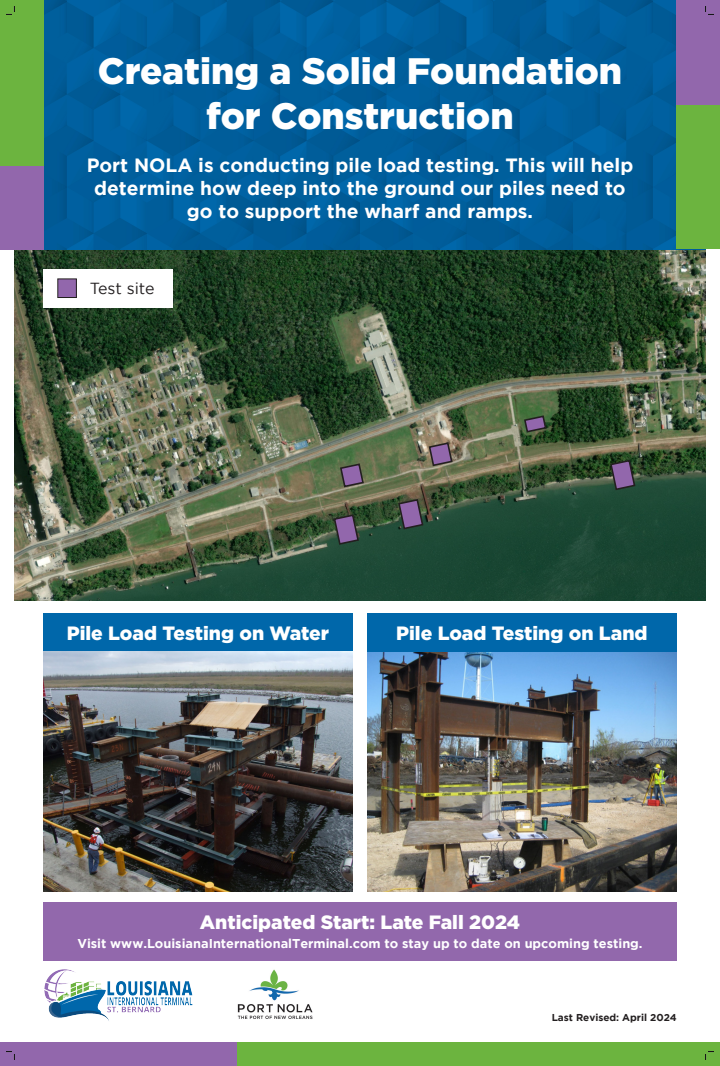
<style>
.page{position:relative;width:720px;height:1066px;background:#fff}
.page>*{position:absolute;margin:0;border:0;box-sizing:border-box;transform-origin:0 0}
.t1{font:900 36.8px/44.2px "Gotham";color:#fff;text-align:center}
.t2{font:900 19.24px "Gotham";color:#fff}
.t3{font:700 19.2px/23px "Gotham";color:#fff;text-align:center}
.t4{font:16px "Gotham";letter-spacing:-.005em;color:#231f20}
.t5{font:700 12.8px "Gotham";color:#fff}
.t6{font:700 10px "Gotham";color:#231f20}
</style>
<div class="page">
<img style="left:14px;top:250px;width:692px;height:350px">
<div style="left:43px;top:613px;width:309px;height:39px;background:#0067aa"></div>
<svg style="left:43px;top:0;width:663px;height:250px;background:#005e9b"></svg>
<img style="left:44px;top:969px;width:149px;height:52px">
<img style="left:237px;top:969px;width:76px;height:50px">
<div style="left:0;top:1043px;width:238px;height:23px;background:#9267ac"></div>
<div style="left:238px;top:1043px;width:482px;height:23px;background:#6cb43f"></div>
<div style="left:0;top:0;width:43px;height:166px;background:#6cb43f"></div>
<div style="left:0;top:166px;width:43px;height:84px;background:#9267ac"></div>
<div style="left:677px;top:105px;width:43px;height:144px;background:#6cb43f"></div>
<div style="left:677px;top:0;width:43px;height:105px;background:#9267ac"></div>
<img style="left:43px;top:652px;width:310px;height:240px">
<img style="left:367px;top:652px;width:310px;height:240px">
<div style="left:367px;top:613px;width:309px;height:39px;background:#0067aa"></div>
<div style="left:43px;top:902px;width:634px;height:58px;background:#9268ac"></div>
<div style="left:43px;top:269px;width:130px;height:38px;background:#fff"></div>
<svg style="left:339px;top:462px;width:26px;height:26px"></svg>
<svg style="left:333px;top:513px;width:27px;height:33px"></svg>
<svg style="left:397px;top:498px;width:27px;height:32px"></svg>
<svg style="left:609px;top:459px;width:27px;height:32px"></svg>
<svg style="left:428px;top:441px;width:26px;height:26px"></svg>
<svg style="left:523px;top:414px;width:24px;height:19px"></svg>
<div style="left:58px;top:279px;width:18px;height:18px;background:#9267ac"></div>
<div style="left:57px;top:278px;width:20px;height:20px;border:1px solid #231f20"></div>
<svg style="left:6px;top:6px;width:9px;height:9px"></svg>
<svg style="left:6px;top:1051px;width:9px;height:9px"></svg>
<svg style="left:705px;top:6px;width:9px;height:9px"></svg>
<svg style="left:705px;top:1051px;width:9px;height:9px"></svg>
<p class="t1" style="left:98px;top:48px;width:526px">Creating a Solid Foundation for Construction</p>
<p class="t3" style="left:87px;top:153px;width:548px">Port NOLA is conducting pile load testing. This will help determine how deep into the ground our piles need to go to support the wharf and ramps.</p>
<p class="t4" style="left:90px;top:279px;width:66px">Test site</p>
<p class="t2" style="left:67px;top:622px;width:264px">Pile Load Testing on Water</p>
<p class="t2" style="left:396px;top:622px;width:253px">Pile Load Testing on Land</p>
<p class="t2" style="left:200px;top:911px;width:322px">Anticipated Start: Late Fall 2024</p>
<p class="t5" style="left:77px;top:936px;width:567px">Visit www.LouisianaInternationalTerminal.com to stay up to date on upcoming testing.</p>
<p class="t6" style="left:552px;top:1011px;width:127px">Last Revised: April 2024</p>
</div>
